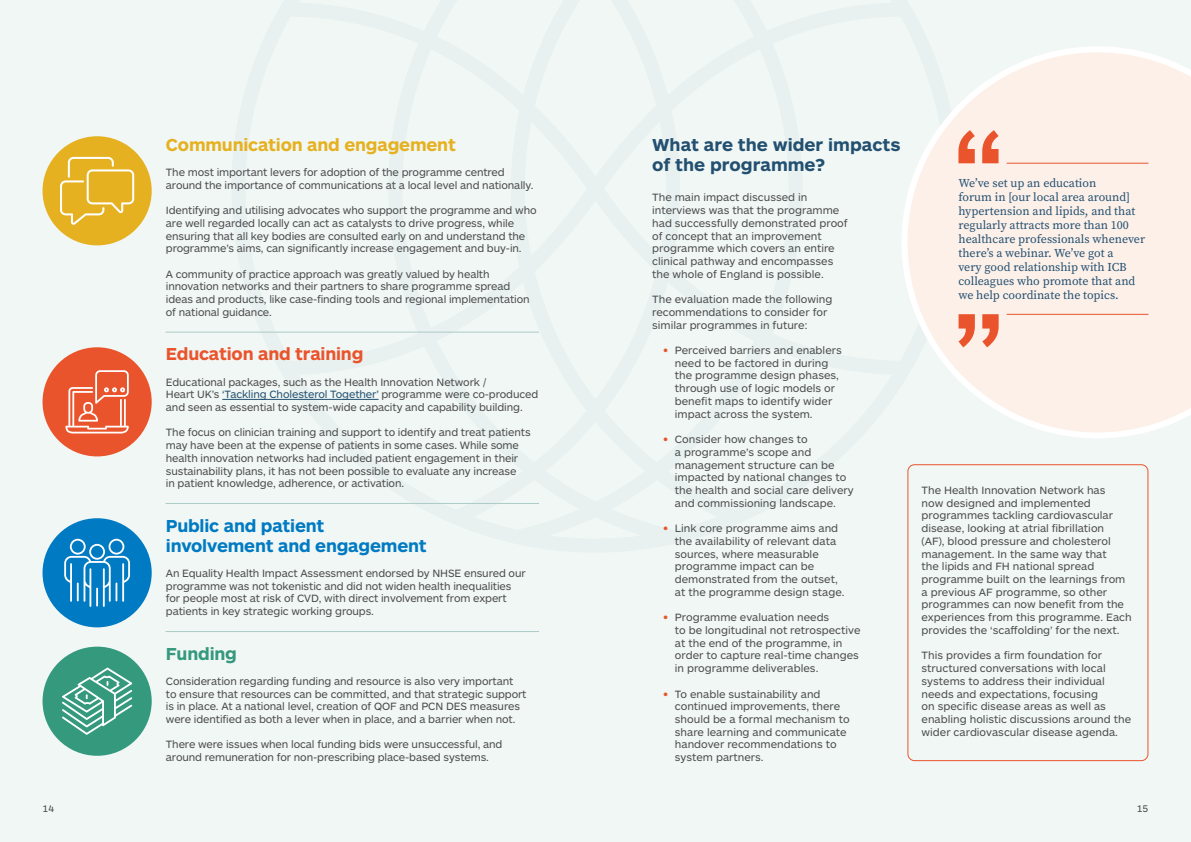
<style>
.page{position:relative;width:1191px;height:842px;background:#f1f7f5}
.page>*{position:absolute;margin:0;border:0;box-sizing:border-box;transform-origin:0 0}
.Heading_3{font:700 18px/20px "ARS Maquette";letter-spacing:-.01em;color:#007ac2}
.Heading_2{font:700 18px/20px "ARS Maquette";color:#235070}
.Heading_3-2{font:700 18px "ARS Maquette";letter-spacing:-.01em;color:#e6b120}
.Heading_3-3{font:700 18px "ARS Maquette";letter-spacing:-.01em;color:#ea542c}
.Heading_3-4{font:700 18px "ARS Maquette";letter-spacing:-.01em;color:#34997d}
.t1{font:12px/14px "Source Serif Pro";color:#235070}
.List_Paragraph{font:11px/12.7px "ARS Maquette";letter-spacing:-.01em;color:#4b4c4d}
.t2{font:10px "ARS Maquette";color:#4b4c4d}
.s1{color:#235070}
.s2{font-weight:700;color:#ea542c}
</style>
<div class="page">
<hr style="left:222px;top:399px;width:156px;height:1px;background:#235070">
<div style="left:907px;top:464px;width:241px;height:297px;border:1px solid #ea542c;border-radius:7px"></div>
<svg style="left:902px;top:47px;width:289px;height:391px"></svg>
<hr style="left:1006px;top:163px;width:142px;height:1px;background:#ea542c">
<svg style="left:958px;top:130px;width:40px;height:33px"></svg>
<hr style="left:1006px;top:314px;width:142px;height:1px;background:#ea542c">
<svg style="left:958px;top:314px;width:40px;height:33px"></svg>
<div style="left:43px;top:347px;width:109px;height:109px;background:#ea542c;border-radius:50%"></div>
<svg style="left:65px;top:370px;width:64px;height:63px"></svg>
<div style="left:43px;top:136px;width:109px;height:109px;background:#e6b120;border-radius:50%"></div>
<svg style="left:60px;top:157px;width:74px;height:68px"></svg>
<div style="left:43px;top:647px;width:109px;height:109px;background:#34997d;border-radius:50%"></div>
<svg style="left:62px;top:667px;width:70px;height:68px"></svg>
<div style="left:43px;top:518px;width:109px;height:109px;background:#007ac2;border-radius:50%"></div>
<svg style="left:64px;top:539px;width:66px;height:68px"></svg>
<hr style="left:166px;top:332px;width:373px;height:1px;background:#abccc7">
<hr style="left:166px;top:503px;width:373px;height:1px;background:#abccc7">
<hr style="left:166px;top:631px;width:373px;height:1px;background:#abccc7">
<p class="Heading_3-2" style="left:166px;top:133px;width:291px">Communication and engagement</p>
<p class="List_Paragraph" style="left:166px;top:165px;width:369px">The most important levers for adoption of the programme centred around the importance of communications at a local level and nationally.</p>
<p class="List_Paragraph" style="left:166px;top:203px;width:372px">Identifying and utilising advocates who support the programme and who are well regarded locally can act as catalysts to drive progress, while ensuring that all key bodies are consulted early on and understand the programme’s aims, can significantly increase engagement and buy-in.</p>
<p class="List_Paragraph" style="left:166px;top:267px;width:365px">A community of practice approach was greatly valued by health innovation networks and their partners to share programme spread ideas and products, like case-finding tools and regional implementation of national guidance.</p>
<p class="Heading_3-3" style="left:166px;top:342px;width:199px">Education and training</p>
<p class="List_Paragraph" style="left:166px;top:375px;width:374px">Educational packages, such as the Health Innovation Network /<br>Heart UK’s <span class="s1">‘Tackling Cholesterol Together’</span> programme were co-produced and seen as essential to system-wide capacity and capability building.</p>
<p class="List_Paragraph" style="left:166px;top:426px;width:366px">The focus on clinician training and support to identify and treat patients may have been at the expense of patients in some cases. While some health innovation networks had included patient engagement in their sustainability plans, it has not been possible to evaluate any increase<br>in patient knowledge, adherence, or activation.</p>
<p class="Heading_3" style="left:166px;top:514px;width:262px">Public and patient involvement and engagement</p>
<p class="List_Paragraph" style="left:166px;top:566px;width:361px">An Equality Health Impact Assessment endorsed by NHSE ensured our programme was not tokenistic and did not widen health inequalities for people most at risk of CVD, with direct involvement from expert patients in key strategic working groups.</p>
<p class="Heading_3-4" style="left:166px;top:641px;width:73px">Funding</p>
<p class="List_Paragraph" style="left:166px;top:674px;width:362px">Consideration regarding funding and resource is also very important to ensure that resources can be committed, and that strategic support is in place. At a national level, creation of QOF and PCN DES measures were identified as both a lever when in place, and a barrier when not.</p>
<p class="List_Paragraph" style="left:166px;top:738px;width:338px">There were issues when local funding bids were unsuccessful, and around remuneration for non-prescribing place-based systems.</p>
<p class="Heading_2" style="left:652px;top:133px;width:250px">What are the wider impacts of the programme?</p>
<p class="List_Paragraph" style="left:652px;top:191px;width:197px">The main impact discussed in interviews was that the programme had successfully demonstrated proof of concept that an improvement programme which covers an entire clinical pathway and encompasses the whole of England is possible.</p>
<p class="List_Paragraph" style="left:652px;top:292px;width:182px">The evaluation made the following recommendations to consider for similar programmes in future:</p>
<p class="List_Paragraph" style="left:675px;top:343px;width:168px;text-indent:-11px"><span class="s2">•</span> Perceived barriers and enablers need to be factored in during the programme design phases, through use of logic models or benefit maps to identify wider impact across the system.</p>
<p class="List_Paragraph" style="left:675px;top:432px;width:180px;text-indent:-11px"><span class="s2">•</span> Consider how changes to<br>a programme’s scope and management structure can be impacted by national changes to the health and social care delivery and commissioning landscape.</p>
<p class="List_Paragraph" style="left:675px;top:521px;width:171px;text-indent:-11px"><span class="s2">•</span> Link core programme aims and the availability of relevant data sources, where measurable programme impact can be demonstrated from the outset, at the programme design stage.</p>
<p class="List_Paragraph" style="left:675px;top:610px;width:187px;text-indent:-11px"><span class="s2">•</span> Programme evaluation needs<br>to be longitudinal not retrospective at the end of the programme, in order to capture real-time changes in programme deliverables.</p>
<p class="List_Paragraph" style="left:675px;top:687px;width:176px;text-indent:-11px"><span class="s2">•</span> To enable sustainability and continued improvements, there should be a formal mechanism to share learning and communicate handover recommendations to system partners.</p>
<p class="t1" style="left:958px;top:176px;width:188px">We’ve set up an education<br>forum in [our local area around] hypertension and lipids, and that regularly attracts more than 100 healthcare professionals whenever there’s a webinar. We’ve got a<br>very good relationship with ICB colleagues who promote that and we help coordinate the topics.</p>
<p class="List_Paragraph" style="left:921px;top:483px;width:212px">The Health Innovation Network has<br>now designed and implemented programmes tackling cardiovascular disease, looking at atrial fibrillation<br>(AF), blood pressure and cholesterol management. In the same way that<br>the lipids and FH national spread programme built on the learnings from a previous AF programme, so other programmes can now benefit from the experiences from this programme. Each provides the ‘scaffolding’ for the next.</p>
<p class="List_Paragraph" style="left:921px;top:649px;width:211px">This provides a firm foundation for structured conversations with local systems to address their individual needs and expectations, focusing<br>on specific disease areas as well as enabling holistic discussions around the wider cardiovascular disease agenda.</p>
<p class="t2" style="left:43px;top:802px;width:13px">14</p>
<p class="t2" style="left:1136px;top:802px;width:13px">15</p>
</div>
